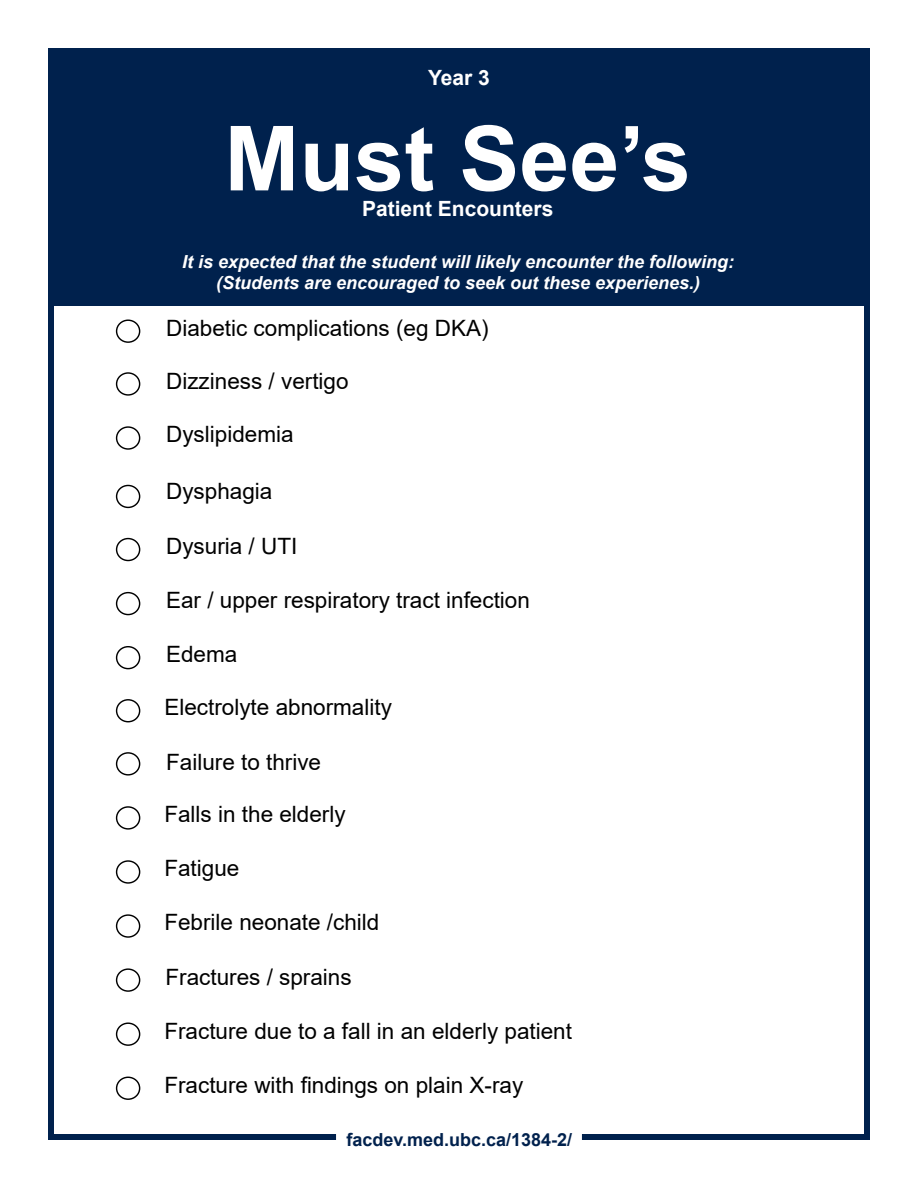
<style>
.page{position:relative;width:918px;height:1188px;background:#fff}
.page>*{position:absolute;margin:0;border:0;box-sizing:border-box;transform-origin:0 0}
.t1{font:700 90px "Arial";color:#fff}
.t2{font:22.5px "Arial";color:#000}
.t3{font:700 21px "Arial";color:#fff}
.t4{font:italic 700 18px/21.6px "Arial";color:#fff;text-align:center}
.t5{font:700 18px "Arial";color:#00214d}
</style>
<div class="page">
<div style="left:48px;top:48px;width:822px;height:258px;background:#00214d"></div>
<div style="left:48px;top:48px;width:6px;height:1092px;background:#00214d"></div>
<div style="left:864px;top:48px;width:6px;height:1092px;background:#00214d"></div>
<div style="left:48px;top:1134px;width:288px;height:6px;background:#00214d"></div>
<div style="left:582px;top:1134px;width:288px;height:6px;background:#00214d"></div>
<div style="left:116px;top:426px;width:24px;height:24px;border:1px solid #000;border-radius:50%"></div>
<div style="left:116px;top:372px;width:24px;height:24px;border:1px solid #000;border-radius:50%"></div>
<div style="left:116px;top:320px;width:24px;height:23px;border:1px solid #000;border-radius:50%"></div>
<div style="left:116px;top:1077px;width:24px;height:23px;border:1px solid #000;border-radius:50%"></div>
<div style="left:116px;top:1022px;width:24px;height:24px;border:1px solid #000;border-radius:50%"></div>
<div style="left:116px;top:968px;width:24px;height:24px;border:1px solid #000;border-radius:50%"></div>
<div style="left:116px;top:914px;width:24px;height:24px;border:1px solid #000;border-radius:50%"></div>
<div style="left:116px;top:860px;width:24px;height:24px;border:1px solid #000;border-radius:50%"></div>
<div style="left:116px;top:806px;width:24px;height:24px;border:1px solid #000;border-radius:50%"></div>
<div style="left:116px;top:752px;width:24px;height:24px;border:1px solid #000;border-radius:50%"></div>
<div style="left:116px;top:699px;width:24px;height:23px;border:1px solid #000;border-radius:50%"></div>
<div style="left:116px;top:646px;width:24px;height:23px;border:1px solid #000;border-radius:50%"></div>
<div style="left:116px;top:592px;width:24px;height:23px;border:1px solid #000;border-radius:50%"></div>
<div style="left:116px;top:538px;width:24px;height:23px;border:1px solid #000;border-radius:50%"></div>
<div style="left:116px;top:485px;width:24px;height:23px;border:1px solid #000;border-radius:50%"></div>
<p class="t3" style="left:428px;top:63px;width:63px">Year 3</p>
<h1 class="t1" style="left:224px;top:95px;width:468px">Must See’s</h1>
<p class="t3" style="left:362px;top:193px;width:193px">Patient Encounters</p>
<p class="t4" style="left:182px;top:251px;width:554px">It is expected that the student will likely encounter the following: (Students are encouraged to seek out these experienes.)</p>
<p class="t2" style="left:166px;top:312px;width:324px">Diabetic complications (eg DKA)</p>
<p class="t2" style="left:166px;top:365px;width:184px">Dizziness / vertigo</p>
<p class="t2" style="left:166px;top:419px;width:129px">Dyslipidemia</p>
<p class="t2" style="left:166px;top:476px;width:108px">Dysphagia</p>
<p class="t2" style="left:166px;top:531px;width:133px">Dysuria / UTI</p>
<p class="t2" style="left:166px;top:584px;width:365px">Ear / upper respiratory tract infection</p>
<p class="t2" style="left:166px;top:639px;width:73px">Edema</p>
<p class="t2" style="left:164px;top:692px;width:229px">Electrolyte abnormality</p>
<p class="t2" style="left:166px;top:746px;width:157px">Failure to thrive</p>
<p class="t2" style="left:164px;top:799px;width:183px">Falls in the elderly</p>
<p class="t2" style="left:164px;top:853px;width:77px">Fatigue</p>
<p class="t2" style="left:164px;top:907px;width:217px">Febrile neonate /child</p>
<p class="t2" style="left:165px;top:961px;width:188px">Fractures / sprains</p>
<p class="t2" style="left:164px;top:1015px;width:409px">Fracture due to a fall in an elderly patient</p>
<p class="t2" style="left:164px;top:1069px;width:360px">Fracture with findings on plain X-ray</p>
<p class="t5" style="left:346px;top:1127px;width:227px">facdev.med.ubc.ca/1384-2/</p>
</div>
